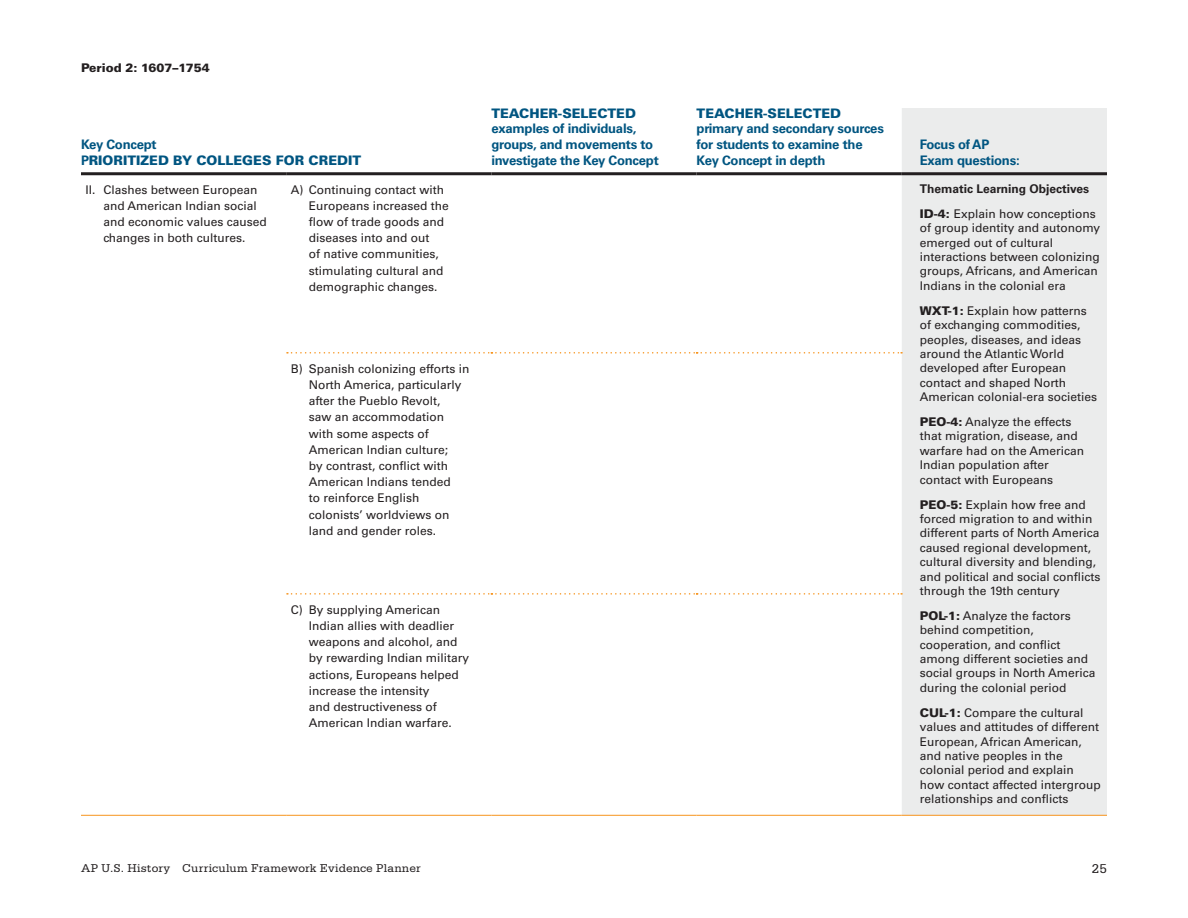
<style>
.page{position:relative;width:1188px;height:918px;background:#fff}
.page>*{position:absolute;margin:0;border:0;box-sizing:border-box;transform-origin:0 0}
.t1{font:13.5px "Serifa Std";color:#231f20}
.Table_Head{font:700 13.2px/15.8px "Univers LT Std";letter-spacing:-.02em;color:#005581}
.Table_Head-2{font:900 13.2px "Univers LT Std";color:#005581}
.Thematic_LO{font:12px/14.4px "Univers LT Std";color:#231f20}
.Table_Outline__lvl_1{font:12px/16.2px "Univers LT Std";color:#231f20}
.t2{font:12px "Serifa Std";letter-spacing:.015em;color:#231f20}
.Thematic_LO_Headline{font:700 12px "Univers LT Std";color:#231f20}
.t3{font:900 12px "Univers LT Std";color:#231f20}
.s1{font-weight:700}
.s2{font-weight:900}
</style>
<div class="page">
<div style="left:902px;top:108px;width:205px;height:707px;background:#ebecec"></div>
<hr style="left:491px;top:172px;width:206px;height:3px;background:#231f20">
<hr style="left:697px;top:172px;width:205px;height:3px;background:#231f20">
<hr style="left:902px;top:172px;width:205px;height:3px;background:#231f20">
<hr style="left:81px;top:172px;width:205px;height:3px;background:#231f20">
<hr style="left:286px;top:172px;width:205px;height:3px;background:#231f20">
<svg style="left:287px;top:352px;width:615px;height:2px"></svg>
<svg style="left:287px;top:593px;width:615px;height:2px"></svg>
<hr style="left:902px;top:815px;width:205px;height:1px;background:#f7941d">
<hr style="left:81px;top:815px;width:205px;height:1px;background:#f7941d">
<hr style="left:286px;top:815px;width:205px;height:1px;background:#f7941d">
<hr style="left:491px;top:815px;width:206px;height:1px;background:#f7941d">
<hr style="left:697px;top:815px;width:205px;height:1px;background:#f7941d">
<p class="t3" style="left:81px;top:61px;width:130px">Period 2: 1607–1754</p>
<p class="Table_Head" style="left:81px;top:137px;width:77px">Key Concept</p>
<p class="Table_Head-2" style="left:81px;top:152px;width:282px"><span class="s1">P</span>RIORITIZED BY COLLEGES FOR CREDIT</p>
<p class="Table_Head-2" style="left:491px;top:104px;width:146px">TEACHER-SELECTED</p>
<p class="Table_Head" style="left:491px;top:121px;width:169px">examples of individuals, groups, and movements to investigate the Key Concept</p>
<p class="Table_Head-2" style="left:697px;top:104px;width:146px">TEACHER-SELECTED</p>
<p class="Table_Head" style="left:697px;top:121px;width:189px">primary and secondary sources for students to examine the<br>Key Concept in depth</p>
<p class="Table_Head" style="left:920px;top:137px;width:101px">Focus of AP<br>Exam questions:</p>
<p class="Table_Outline__lvl_1" style="left:104px;top:181px;width:165px;text-indent:-18px">II. Clashes between European and American Indian social and economic values caused changes in both cultures.</p>
<p class="Thematic_LO" style="left:309px;top:181px;width:142px;line-height:16.2px;text-indent:-18px">A) Continuing contact with<br>Europeans increased the flow of trade goods and diseases into and out<br>of native communities, stimulating cultural and demographic changes.</p>
<p class="Thematic_LO_Headline" style="left:920px;top:182px;width:171px">Thematic Learning Objectives</p>
<p class="Thematic_LO" style="left:920px;top:206px;width:182px"><span class="s2">ID-4:</span> Explain how conceptions of group identity and autonomy emerged out of cultural interactions between colonizing groups, Africans, and American<br>Indians in the colonial era</p>
<p class="Thematic_LO" style="left:920px;top:303px;width:179px"><span class="s2">WXT-1:</span> Explain how patterns of exchanging commodities, peoples, diseases, and ideas around the Atlantic World developed after European contact and shaped North<br>American colonial-era societies</p>
<p class="Thematic_LO" style="left:920px;top:415px;width:166px"><span class="s2">PEO-4:</span> Analyze the effects that migration, disease, and warfare had on the American<br>Indian population after contact with Europeans</p>
<p class="Thematic_LO" style="left:920px;top:497px;width:182px"><span class="s2">PEO-5:</span> Explain how free and forced migration to and within different parts of North America caused regional development, cultural diversity and blending, and political and social conflicts through the 19th century</p>
<p class="Thematic_LO" style="left:920px;top:608px;width:177px"><span class="s2">POL-1:</span> Analyze the factors behind competition, cooperation, and conflict among different societies and social groups in North America during the colonial period</p>
<p class="Thematic_LO" style="left:920px;top:705px;width:183px"><span class="s2">CUL-1:</span> Compare the cultural values and attitudes of different<br>European, African American, and native peoples in the colonial period and explain how contact affected intergroup relationships and conflicts</p>
<p class="Thematic_LO" style="left:309px;top:360px;width:162px;line-height:16.2px;text-indent:-18px">B) Spanish colonizing efforts in<br>North America, particularly after the Pueblo Revolt,<br>saw an accommodation with some aspects of<br>American Indian culture;<br>by contrast, conflict with<br>American Indians tended<br>to reinforce English colonists’ worldviews on land and gender roles.</p>
<p class="Thematic_LO" style="left:309px;top:602px;width:162px;line-height:16.2px;text-indent:-18px">C) By supplying American<br>Indian allies with deadlier weapons and alcohol, and by rewarding Indian military actions, Europeans helped increase the intensity<br>and destructiveness of<br>American Indian warfare.</p>
<p class="t2" style="left:81px;top:861px;width:341px">AP U.S. History Curriculum Framework Evidence Planner</p>
<p class="t1" style="left:1092px;top:861px;width:17px">25</p>
</div>
